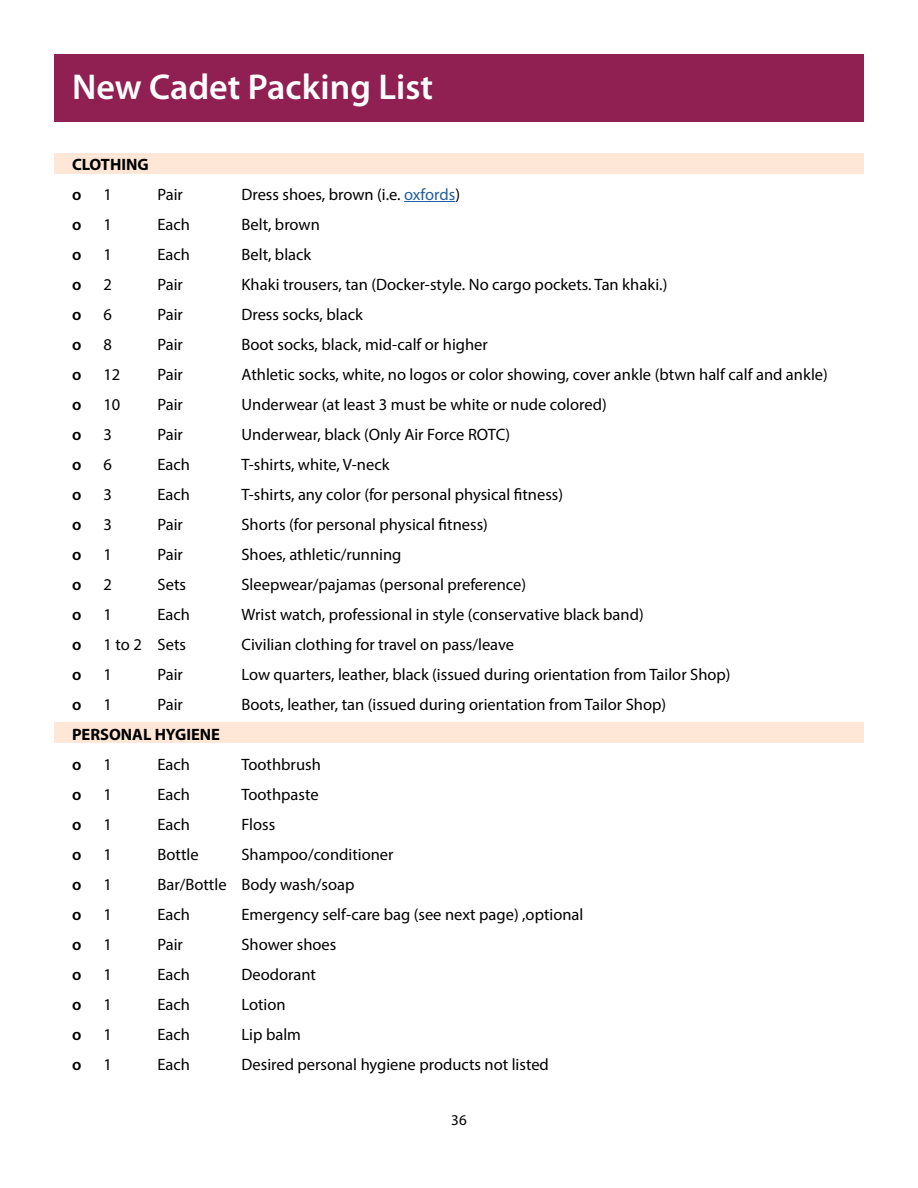
<style>
.page{position:relative;width:918px;height:1188px;background:#fff}
.page>*{position:absolute;margin:0;border:0;box-sizing:border-box;transform-origin:0 0}
.t1{font:600 36px "Myriad Pro";color:#fff}
.t2{font:16.5px "Myriad Pro";color:#000}
.t3{font:600 16.5px "Myriad Pro";color:#000}
.t4{font:700 16.5px "Myriad Pro";color:#000}
.t5{font:15px "Myriad Pro";color:#000}
.s1{color:#215e9e}
</style>
<div class="page">
<div style="left:54px;top:54px;width:810px;height:68px;background:#902052"></div>
<div style="left:54px;top:153px;width:810px;height:21px;background:#fee7d6"></div>
<div style="left:54px;top:722px;width:810px;height:20px;background:#fee7d6"></div>
<hr style="left:404px;top:201px;width:51px;height:1px;background:#215e9e">
<h1 class="t1" style="left:72px;top:64px;width:363px">New Cadet Packing List</h1>
<p class="t4" style="left:72px;top:154px;width:78px">CLOTHING</p>
<p class="t3" style="left:72px;top:184px;width:11px">o</p>
<p class="t2" style="left:103px;top:184px;width:10px">1</p>
<p class="t2" style="left:158px;top:184px;width:27px">Pair</p>
<p class="t2" style="left:242px;top:184px;width:220px">Dress shoes, brown (i.e. <span class="s1">oxfords</span>)</p>
<p class="t3" style="left:72px;top:214px;width:11px">o</p>
<p class="t2" style="left:103px;top:214px;width:10px">1</p>
<p class="t2" style="left:158px;top:214px;width:34px">Each</p>
<p class="t2" style="left:242px;top:214px;width:80px">Belt, brown</p>
<p class="t3" style="left:72px;top:244px;width:11px">o</p>
<p class="t2" style="left:103px;top:244px;width:10px">1</p>
<p class="t2" style="left:158px;top:244px;width:34px">Each</p>
<p class="t2" style="left:242px;top:244px;width:71px">Belt, black</p>
<p class="t3" style="left:72px;top:274px;width:11px">o</p>
<p class="t2" style="left:103px;top:274px;width:10px">2</p>
<p class="t2" style="left:158px;top:274px;width:27px">Pair</p>
<p class="t2" style="left:242px;top:274px;width:427px">Khaki trousers, tan (Docker-style. No cargo pockets. Tan khaki.)</p>
<p class="t3" style="left:72px;top:304px;width:11px">o</p>
<p class="t2" style="left:103px;top:304px;width:10px">6</p>
<p class="t2" style="left:158px;top:304px;width:27px">Pair</p>
<p class="t2" style="left:242px;top:304px;width:123px">Dress socks, black</p>
<p class="t3" style="left:72px;top:334px;width:11px">o</p>
<p class="t2" style="left:103px;top:334px;width:10px">8</p>
<p class="t2" style="left:158px;top:334px;width:27px">Pair</p>
<p class="t2" style="left:242px;top:334px;width:248px">Boot socks, black, mid-calf or higher</p>
<p class="t3" style="left:72px;top:364px;width:11px">o</p>
<p class="t2" style="left:103px;top:364px;width:18px">12</p>
<p class="t2" style="left:158px;top:364px;width:27px">Pair</p>
<p class="t2" style="left:242px;top:364px;width:588px">Athletic socks, white, no logos or color showing, cover ankle (btwn half calf and ankle)</p>
<p class="t3" style="left:72px;top:394px;width:11px">o</p>
<p class="t2" style="left:103px;top:394px;width:18px">10</p>
<p class="t2" style="left:158px;top:394px;width:27px">Pair</p>
<p class="t2" style="left:242px;top:394px;width:367px">Underwear (at least 3 must be white or nude colored)</p>
<p class="t3" style="left:72px;top:424px;width:11px">o</p>
<p class="t2" style="left:103px;top:424px;width:10px">3</p>
<p class="t2" style="left:158px;top:424px;width:27px">Pair</p>
<p class="t2" style="left:242px;top:424px;width:270px">Underwear, black (Only Air Force ROTC)</p>
<p class="t3" style="left:72px;top:454px;width:11px">o</p>
<p class="t2" style="left:103px;top:454px;width:10px">6</p>
<p class="t2" style="left:158px;top:454px;width:34px">Each</p>
<p class="t2" style="left:242px;top:454px;width:150px">T-shirts, white, V-neck</p>
<p class="t3" style="left:72px;top:484px;width:11px">o</p>
<p class="t2" style="left:103px;top:484px;width:10px">3</p>
<p class="t2" style="left:158px;top:484px;width:34px">Each</p>
<p class="t2" style="left:242px;top:484px;width:323px">T-shirts, any color (for personal physical fitness)</p>
<p class="t3" style="left:72px;top:514px;width:11px">o</p>
<p class="t2" style="left:103px;top:514px;width:10px">3</p>
<p class="t2" style="left:158px;top:514px;width:27px">Pair</p>
<p class="t2" style="left:242px;top:514px;width:248px">Shorts (for personal physical fitness)</p>
<p class="t3" style="left:72px;top:544px;width:11px">o</p>
<p class="t2" style="left:103px;top:544px;width:10px">1</p>
<p class="t2" style="left:158px;top:544px;width:27px">Pair</p>
<p class="t2" style="left:242px;top:544px;width:161px">Shoes, athletic/running</p>
<p class="t3" style="left:72px;top:574px;width:11px">o</p>
<p class="t2" style="left:103px;top:574px;width:10px">2</p>
<p class="t2" style="left:158px;top:574px;width:30px">Sets</p>
<p class="t2" style="left:242px;top:574px;width:286px">Sleepwear/pajamas (personal preference)</p>
<p class="t3" style="left:72px;top:604px;width:11px">o</p>
<p class="t2" style="left:103px;top:604px;width:10px">1</p>
<p class="t2" style="left:158px;top:604px;width:34px">Each</p>
<p class="t2" style="left:242px;top:604px;width:404px">Wrist watch, professional in style (conservative black band)</p>
<p class="t3" style="left:72px;top:634px;width:11px">o</p>
<p class="t2" style="left:103px;top:634px;width:84px">1 to 2 Sets</p>
<p class="t2" style="left:242px;top:634px;width:274px">Civilian clothing for travel on pass/leave</p>
<p class="t3" style="left:72px;top:664px;width:11px">o</p>
<p class="t2" style="left:103px;top:664px;width:10px">1</p>
<p class="t2" style="left:158px;top:664px;width:27px">Pair</p>
<p class="t2" style="left:242px;top:664px;width:491px">Low quarters, leather, black (issued during orientation from Tailor Shop)</p>
<p class="t3" style="left:72px;top:694px;width:11px">o</p>
<p class="t2" style="left:103px;top:694px;width:10px">1</p>
<p class="t2" style="left:158px;top:694px;width:27px">Pair</p>
<p class="t2" style="left:242px;top:694px;width:426px">Boots, leather, tan (issued during orientation from Tailor Shop)</p>
<p class="t4" style="left:72px;top:723px;width:150px">PERSONAL HYGIENE</p>
<p class="t3" style="left:72px;top:754px;width:11px">o</p>
<p class="t2" style="left:103px;top:754px;width:10px">1</p>
<p class="t2" style="left:158px;top:754px;width:34px">Each</p>
<p class="t2" style="left:242px;top:754px;width:81px">Toothbrush</p>
<p class="t3" style="left:72px;top:784px;width:11px">o</p>
<p class="t2" style="left:103px;top:784px;width:10px">1</p>
<p class="t2" style="left:158px;top:784px;width:34px">Each</p>
<p class="t2" style="left:242px;top:784px;width:79px">Toothpaste</p>
<p class="t3" style="left:72px;top:814px;width:11px">o</p>
<p class="t2" style="left:103px;top:814px;width:10px">1</p>
<p class="t2" style="left:158px;top:814px;width:34px">Each</p>
<p class="t2" style="left:242px;top:814px;width:35px">Floss</p>
<p class="t3" style="left:72px;top:844px;width:11px">o</p>
<p class="t2" style="left:103px;top:844px;width:10px">1</p>
<p class="t2" style="left:158px;top:844px;width:43px">Bottle</p>
<p class="t2" style="left:242px;top:844px;width:154px">Shampoo/conditioner</p>
<p class="t3" style="left:72px;top:874px;width:11px">o</p>
<p class="t2" style="left:103px;top:874px;width:10px">1</p>
<p class="t2" style="left:158px;top:874px;width:198px">Bar/Bottle Body wash/soap</p>
<p class="t3" style="left:72px;top:904px;width:11px">o</p>
<p class="t2" style="left:103px;top:904px;width:10px">1</p>
<p class="t2" style="left:158px;top:904px;width:34px">Each</p>
<p class="t2" style="left:242px;top:904px;width:343px">Emergency self-care bag (see next page) ,optional</p>
<p class="t3" style="left:72px;top:934px;width:11px">o</p>
<p class="t2" style="left:103px;top:934px;width:10px">1</p>
<p class="t2" style="left:158px;top:934px;width:27px">Pair</p>
<p class="t2" style="left:242px;top:934px;width:96px">Shower shoes</p>
<p class="t3" style="left:72px;top:964px;width:11px">o</p>
<p class="t2" style="left:103px;top:964px;width:10px">1</p>
<p class="t2" style="left:158px;top:964px;width:34px">Each</p>
<p class="t2" style="left:242px;top:964px;width:76px">Deodorant</p>
<p class="t3" style="left:72px;top:994px;width:11px">o</p>
<p class="t2" style="left:103px;top:994px;width:10px">1</p>
<p class="t2" style="left:158px;top:994px;width:34px">Each</p>
<p class="t2" style="left:242px;top:994px;width:46px">Lotion</p>
<p class="t3" style="left:72px;top:1024px;width:11px">o</p>
<p class="t2" style="left:103px;top:1024px;width:10px">1</p>
<p class="t2" style="left:158px;top:1024px;width:34px">Each</p>
<p class="t2" style="left:242px;top:1024px;width:61px">Lip balm</p>
<p class="t3" style="left:72px;top:1054px;width:11px">o</p>
<p class="t2" style="left:103px;top:1054px;width:10px">1</p>
<p class="t2" style="left:158px;top:1054px;width:34px">Each</p>
<p class="t2" style="left:242px;top:1054px;width:309px">Desired personal hygiene products not listed</p>
<p class="t5" style="left:451px;top:1111px;width:17px">36</p>
</div>
